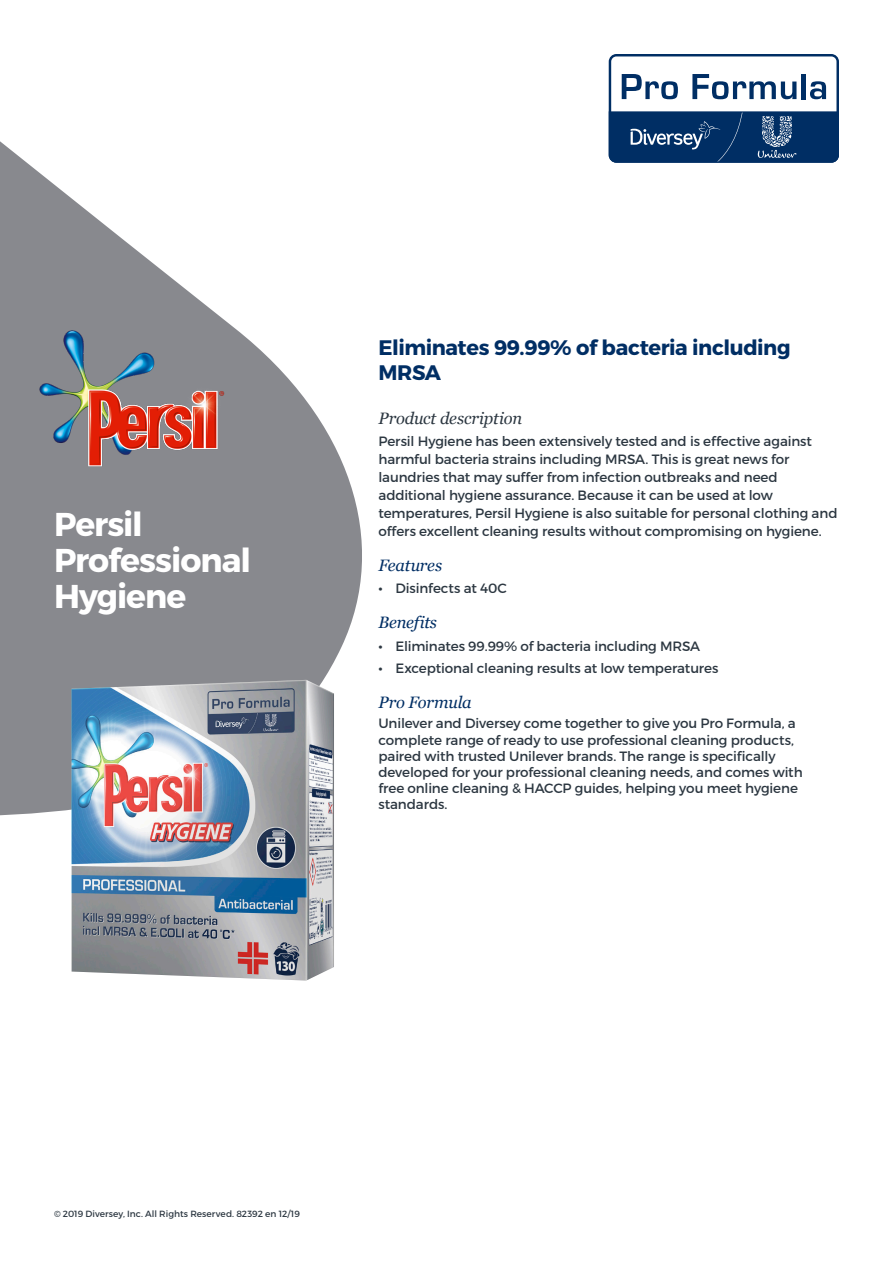
<style>
.page{position:relative;width:893px;height:1263px;background:#fff}
.page>*{position:absolute;margin:0;border:0;box-sizing:border-box;transform-origin:0 0}
.Main_Product_Head_Wh{font:700 33px "Montserrat";letter-spacing:-.03em;color:#fff}
.Product_Subhead{font:700 21px/25.5px "Montserrat";letter-spacing:-.02em;color:#002e64}
.Subheads_Blue{font:italic 16.5px "Georgia";letter-spacing:-.015em;color:#002e64}
.Subheads_Blue-2{font:italic 16.5px "Georgia";letter-spacing:-.01em;color:#2c3741}
.Text_Bullets{font:13.5px/18px "Montserrat";letter-spacing:-.005em;color:#2c3741}
.Text_Regular_No_Bull{font:13.5px/16.2px "Montserrat";letter-spacing:-.005em;color:#2c3741}
.t1{font:9px "Montserrat";color:#2c3741}
.s1{font-family:"Myriad Pro";font-size:15px}
</style>
<div class="page">
<svg style="left:0;top:141px;width:362px;height:675px;fill:#88898e"></svg>
<svg style="left:609px;top:54px;width:230px;height:109px"></svg>
<img style="left:18px;top:283px;width:227px;height:227px">
<img style="left:71px;top:680px;width:263px;height:300px">
<p class="Main_Product_Head_Wh" style="left:54px;top:504px;width:90px">Persil</p>
<p class="Main_Product_Head_Wh" style="left:54px;top:540px;width:199px">Professional</p>
<p class="Main_Product_Head_Wh" style="left:54px;top:576px;width:134px">Hygiene</p>
<p class="Product_Subhead" style="left:378px;top:335px;width:414px">Eliminates 99.99% of bacteria including<br>MRSA</p>
<p class="Subheads_Blue-2" style="left:378px;top:406px;width:145px">Product description</p>
<p class="Text_Bullets" style="left:378px;top:432px;width:461px">Persil Hygiene has been extensively tested and is effective against harmful bacteria strains including MRSA. This is great news for laundries that may suffer from infection outbreaks and need additional hygiene assurance. Because it can be used at low temperatures, Persil Hygiene is also suitable for personal clothing and offers excellent cleaning results without compromising on hygiene.</p>
<p class="Subheads_Blue" style="left:378px;top:553px;width:65px">Features</p>
<p class="Text_Bullets" style="left:378px;top:579px;width:130px"><span class="s1">•</span> Disinfects at 40C</p>
<p class="Subheads_Blue" style="left:378px;top:611px;width:60px">Benefits</p>
<p class="Text_Bullets" style="left:378px;top:637px;width:323px"><span class="s1">•</span> Eliminates 99.99% of bacteria including MRSA</p>
<p class="Text_Bullets" style="left:378px;top:659px;width:342px"><span class="s1">•</span> Exceptional cleaning results at low temperatures</p>
<p class="Subheads_Blue" style="left:378px;top:690px;width:95px">Pro Formula</p>
<p class="Text_Regular_No_Bull" style="left:378px;top:715px;width:426px">Unilever and Diversey come together to give you Pro Formula, a complete range of ready to use professional cleaning products, paired with trusted Unilever brands. The range is specifically developed for your professional cleaning needs, and comes with free online cleaning &amp; HACCP guides, helping you meet hygiene standards.</p>
<p class="t1" style="left:54px;top:1209px;width:247px">© 2019 Diversey, Inc. All Rights Reserved. 82392 en 12/19</p>
</div>
